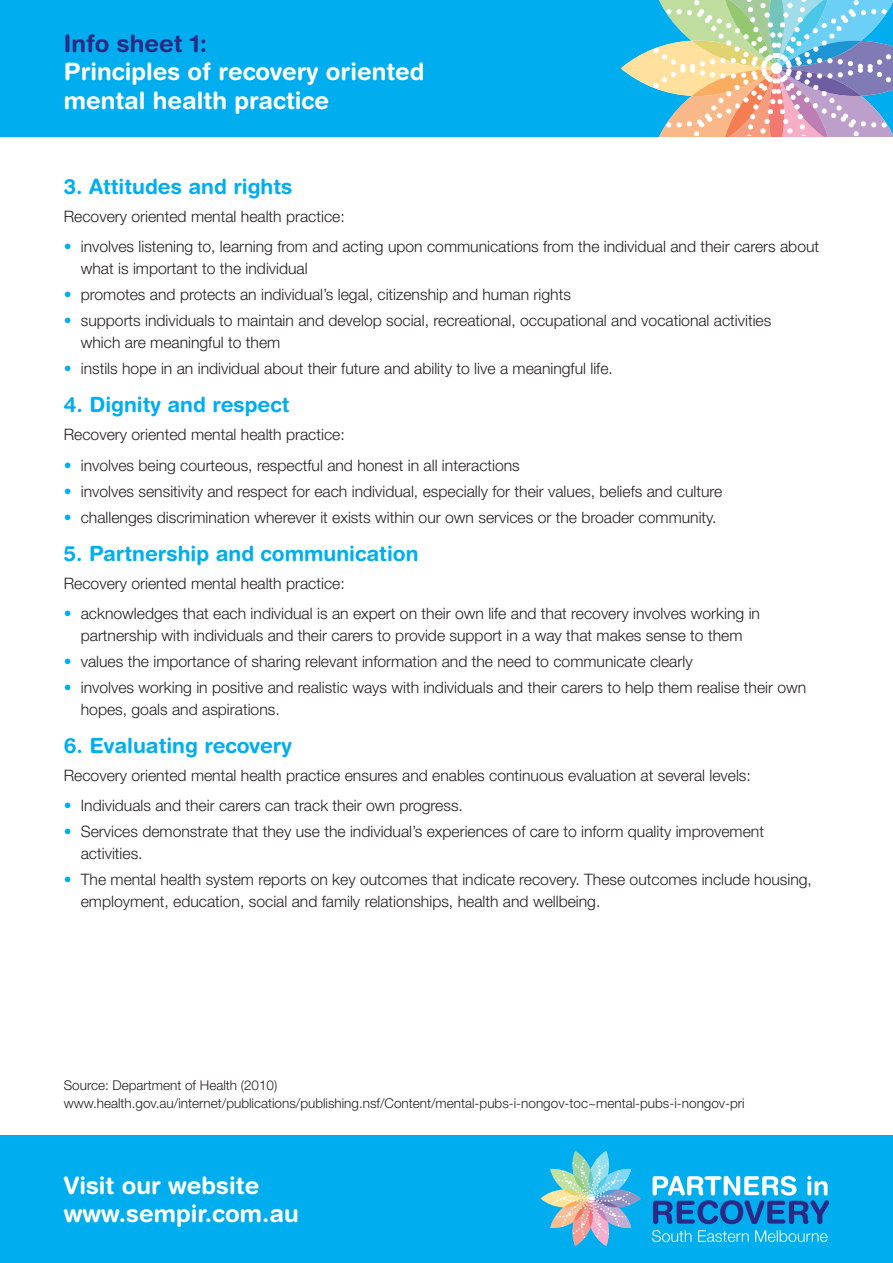
<style>
.page{position:relative;width:893px;height:1263px;background:#fff}
.page>*{position:absolute;margin:0;border:0;box-sizing:border-box;transform-origin:0 0}
.t1{font:700 24px/28.5px "Helvetica Rounded LT Pro";color:#fff}
.t2{font:700 24px "Helvetica Rounded LT Pro";color:#2a2a86}
.t3{font:700 21px "Helvetica Rounded LT Pro";color:#00aeef}
.t4{font:300 15.75px/21.8px "Helvetica Neue LT Std";color:#231f20}
.t5{font:300 13.5px/18px "Helvetica Neue LT Std";color:#231f20}
.s1{color:#00aeef}
</style>
<div class="page">
<div style="left:0;top:0;width:893px;height:136px;background:#00aeef"></div>
<svg style="left:621px;top:0;width:272px;height:136px"></svg>
<div style="left:771px;top:63px;width:11px;height:11px;background:#fff;border-radius:50%"></div>
<div style="left:0;top:1135px;width:893px;height:128px;background:#00aeef"></div>
<svg style="left:652px;top:1230px;width:175px;height:12px"></svg>
<svg style="left:653px;top:1176px;width:176px;height:48px"></svg>
<svg style="left:541px;top:1151px;width:100px;height:95px"></svg>
<h1 class="t2" style="left:64px;top:28px;width:145px">Info sheet 1:</h1>
<h1 class="t1" style="left:64px;top:57px;width:362px">Principles of recovery oriented mental health practice</h1>
<h2 class="t3" style="left:64px;top:174px;width:230px">3. Attitudes and rights</h2>
<p class="t4" style="left:64px;top:205px;width:282px">Recovery oriented mental health practice:</p>
<p class="t4" style="left:81px;top:236px;width:740px;text-indent:-17px"><span class="s1">•</span> involves listening to, learning from and acting upon communications from the individual and their carers about what is important to the individual</p>
<p class="t4" style="left:64px;top:283px;width:509px"><span class="s1">•</span> promotes and protects an individual’s legal, citizenship and human rights</p>
<p class="t4" style="left:81px;top:309px;width:692px;text-indent:-17px"><span class="s1">•</span> supports individuals to maintain and develop social, recreational, occupational and vocational activities which are meaningful to them</p>
<p class="t4" style="left:64px;top:357px;width:551px"><span class="s1">•</span> instils hope in an individual about their future and ability to live a meaningful life.</p>
<h2 class="t3" style="left:64px;top:392px;width:227px">4. Dignity and respect</h2>
<p class="t4" style="left:64px;top:423px;width:282px">Recovery oriented mental health practice:</p>
<p class="t4" style="left:64px;top:454px;width:458px"><span class="s1">•</span> involves being courteous, respectful and honest in all interactions</p>
<p class="t4" style="left:64px;top:480px;width:660px"><span class="s1">•</span> involves sensitivity and respect for each individual, especially for their values, beliefs and culture</p>
<p class="t4" style="left:64px;top:506px;width:654px"><span class="s1">•</span> challenges discrimination wherever it exists within our own services or the broader community.</p>
<h2 class="t3" style="left:64px;top:541px;width:356px">5. Partnership and communication</h2>
<p class="t4" style="left:64px;top:572px;width:282px">Recovery oriented mental health practice:</p>
<p class="t4" style="left:64px;top:602px;width:698px;text-align:center"><span class="s1">•</span> acknowledges that each individual is an expert on their own life and that recovery involves working in partnership with individuals and their carers to provide support in a way that makes sense to them</p>
<p class="t4" style="left:64px;top:650px;width:630px"><span class="s1">•</span> values the importance of sharing relevant information and the need to communicate clearly</p>
<p class="t4" style="left:81px;top:676px;width:727px;text-indent:-17px"><span class="s1">•</span> involves working in positive and realistic ways with individuals and their carers to help them realise their own hopes, goals and aspirations.</p>
<h2 class="t3" style="left:64px;top:733px;width:230px">6. Evaluating recovery</h2>
<p class="t4" style="left:64px;top:764px;width:689px">Recovery oriented mental health practice ensures and enables continuous evaluation at several levels:</p>
<p class="t4" style="left:64px;top:794px;width:401px"><span class="s1">•</span> Individuals and their carers can track their own progress.</p>
<p class="t4" style="left:81px;top:820px;width:685px;text-indent:-17px"><span class="s1">•</span> Services demonstrate that they use the individual’s experiences of care to inform quality improvement activities.</p>
<p class="t4" style="left:81px;top:868px;width:733px;text-indent:-17px"><span class="s1">•</span> The mental health system reports on key outcomes that indicate recovery. These outcomes include housing, employment, education, social and family relationships, health and wellbeing.</p>
<p class="t5" style="left:64px;top:1076px;width:682px">Source: Department of Health (2010) www.health.gov.au/internet/publications/publishing.nsf/Content/mental-pubs-i-nongov-toc~mental-pubs-i-nongov-pri</p>
<h1 class="t1" style="left:64px;top:1170px;width:236px">Visit our website www.sempir.com.au</h1>
</div>
